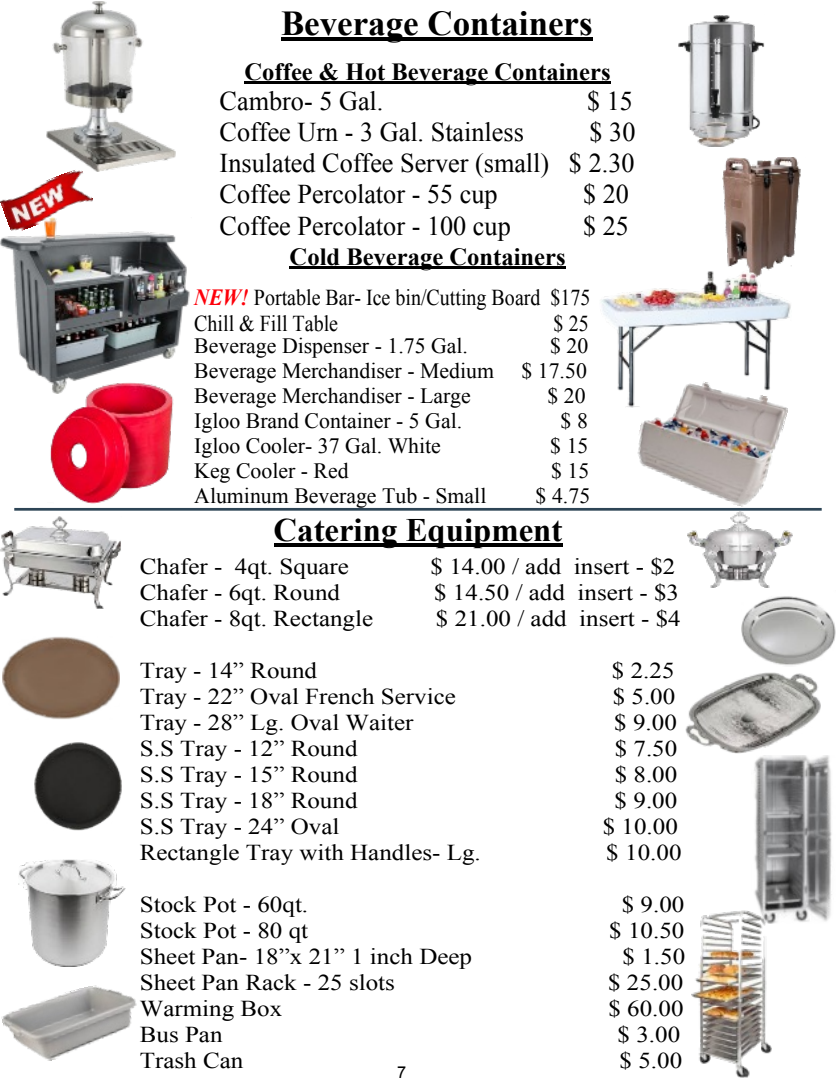
<style>
.page{position:relative;width:836px;height:1082px;background:#fff}
.page>*{position:absolute;margin:0;border:0;box-sizing:border-box;transform-origin:0 0}
.t1{font:700 34.8px "Times New Roman";color:#000}
.t2{font:700 32.7px "Times New Roman";color:#000}
.t3{font:27px/31.2px "Times New Roman";color:#000;text-align:justify}
.t4{font:700 24.6px "Times New Roman";color:#000}
.t5{font:22.5px "Times New Roman";color:#000;scale:1.1 1}
.t6{font:22.5px/26.1px "Times New Roman";color:#000;scale:.88 1}
.t7{font:21.9px "Times New Roman";color:#000}
.t8{font:16.5px "Arial";color:#000}
.s1{font-weight:700;font-style:italic;font-size:23.1px;color:#fd000a}
</style>
<div class="page">
<img style="left:691px;top:910px;width:83px;height:166px">
<hr style="left:281px;top:37px;width:311px;height:3px;background:#000">
<hr style="left:244px;top:82px;width:366px;height:2px;background:#000">
<hr style="left:289px;top:267px;width:276px;height:2px;background:#000">
<hr style="left:14px;top:508px;width:807px;height:2px;background:#2e4556">
<img style="left:50px;top:393px;width:124px;height:110px">
<img style="left:678px;top:15px;width:86px;height:131px">
<img style="left:722px;top:157px;width:79px;height:109px">
<img style="left:47px;top:1px;width:129px;height:171px">
<hr style="left:273px;top:543px;width:289px;height:3px;background:#000">
<img style="left:687px;top:511px;width:105px;height:76px">
<img style="left:0;top:517px;width:121px;height:91px">
<img style="left:3px;top:637px;width:116px;height:82px">
<img style="left:34px;top:742px;width:88px;height:88px">
<img style="left:741px;top:596px;width:94px;height:70px">
<img style="left:685px;top:672px;width:135px;height:81px">
<img style="left:19px;top:859px;width:107px;height:107px">
<img style="left:1px;top:985px;width:136px;height:76px">
<img style="left:751px;top:755px;width:81px;height:168px">
<img style="left:0;top:231px;width:190px;height:162px">
<img style="left:0;top:168px;width:93px;height:65px">
<img style="left:627px;top:407px;width:160px;height:101px">
<img style="left:601px;top:265px;width:190px;height:142px">
<h1 class="t1" style="left:281px;top:11px;width:313px">Beverage Containers</h1>
<p class="t4" style="left:244px;top:64px;width:367px">Coffee &amp; Hot Beverage Containers</p>
<p class="t3" style="left:219px;top:88px;width:165px">Cambro- 5 Gal.</p>
<p class="t3" style="left:587px;top:88px;width:47px">$ 15</p>
<p class="t3" style="left:219px;top:119px;width:306px">Coffee Urn - 3 Gal. Stainless</p>
<p class="t3" style="left:219px;top:119px;width:417px;text-indent:370px">$ 30<br>Insulated Coffee Server (small) $ 2.30<br>Coffee Percolator - 55 cup</p>
<p class="t3" style="left:583px;top:181px;width:47px">$ 20</p>
<p class="t3" style="left:219px;top:212px;width:292px">Coffee Percolator - 100 cup</p>
<p class="t3" style="left:583px;top:212px;width:47px">$ 25</p>
<p class="t4" style="left:289px;top:248px;width:277px">Cold Beverage Containers</p>
<p class="t6" style="left:194px;top:286px;width:452px"><span class="s1">NEW!</span> Portable Bar- Ice bin/Cutting Board $175<br>Chill &amp; Fill Table</p>
<p class="t6" style="left:553px;top:313px;width:41px">$ 25</p>
<p class="t7" style="left:194px;top:337px;width:275px">Beverage Dispenser - 1.75 Gal.</p>
<p class="t7" style="left:550px;top:337px;width:40px">$ 20</p>
<p class="t7" style="left:194px;top:362px;width:301px">Beverage Merchandiser - Medium</p>
<p class="t7" style="left:521px;top:362px;width:67px">$ 17.50</p>
<p class="t7" style="left:194px;top:387px;width:278px">Beverage Merchandiser - Large</p>
<p class="t7" style="left:547px;top:387px;width:40px">$ 20</p>
<p class="t7" style="left:194px;top:412px;width:269px">Igloo Brand Container - 5 Gal.</p>
<p class="t7" style="left:560px;top:412px;width:29px">$ 8</p>
<p class="t7" style="left:194px;top:437px;width:248px">Igloo Cooler- 37 Gal. White</p>
<p class="t7" style="left:550px;top:437px;width:40px">$ 15</p>
<p class="t7" style="left:194px;top:462px;width:156px">Keg Cooler - Red</p>
<p class="t7" style="left:551px;top:462px;width:40px">$ 15</p>
<p class="t7" style="left:194px;top:487px;width:293px">Aluminum Beverage Tub - Small</p>
<p class="t7" style="left:535px;top:487px;width:56px">$ 4.75</p>
<h2 class="t2" style="left:273px;top:518px;width:290px">Catering Equipment</h2>
<p class="t5" style="left:140px;top:557px;width:192px">Chafer - 4qt. Square</p>
<p class="t5" style="left:430px;top:557px;width:224px">$ 14.00 / add insert - $2</p>
<p class="t5" style="left:140px;top:583px;width:183px">Chafer - 6qt. Round</p>
<p class="t5" style="left:434px;top:583px;width:224px">$ 14.50 / add insert - $3</p>
<p class="t5" style="left:140px;top:609px;width:214px">Chafer - 8qt. Rectangle</p>
<p class="t5" style="left:436px;top:609px;width:224px">$ 21.00 / add insert - $4</p>
<p class="t5" style="left:140px;top:661px;width:163px">Tray - 14” Round</p>
<p class="t5" style="left:611px;top:661px;width:58px">$ 2.25</p>
<p class="t5" style="left:140px;top:687px;width:289px">Tray - 22” Oval French Service</p>
<p class="t5" style="left:612px;top:687px;width:58px">$ 5.00</p>
<p class="t5" style="left:140px;top:713px;width:250px">Tray - 28” Lg. Oval Waiter</p>
<p class="t5" style="left:614px;top:713px;width:58px">$ 9.00</p>
<p class="t5" style="left:140px;top:739px;width:199px">S.S Tray - 12” Round</p>
<p class="t5" style="left:614px;top:739px;width:58px">$ 7.50</p>
<p class="t5" style="left:140px;top:765px;width:199px">S.S Tray - 15” Round</p>
<p class="t5" style="left:614px;top:765px;width:58px">$ 8.00</p>
<p class="t5" style="left:140px;top:791px;width:199px">S.S Tray - 18” Round</p>
<p class="t5" style="left:614px;top:791px;width:58px">$ 9.00</p>
<p class="t5" style="left:140px;top:818px;width:183px">S.S Tray - 24” Oval</p>
<p class="t5" style="left:602px;top:818px;width:70px">$ 10.00</p>
<p class="t5" style="left:140px;top:844px;width:311px">Rectangle Tray with Handles- Lg.</p>
<p class="t5" style="left:606px;top:844px;width:70px">$ 10.00</p>
<p class="t5" style="left:140px;top:896px;width:154px">Stock Pot - 60qt.</p>
<p class="t5" style="left:621px;top:896px;width:58px">$ 9.00</p>
<p class="t5" style="left:140px;top:922px;width:155px">Stock Pot - 80 qt</p>
<p class="t5" style="left:609px;top:922px;width:70px">$ 10.50</p>
<p class="t5" style="left:140px;top:948px;width:303px">Sheet Pan- 18”x 21” 1 inch Deep</p>
<p class="t5" style="left:622px;top:948px;width:58px">$ 1.50</p>
<p class="t5" style="left:140px;top:974px;width:233px">Sheet Pan Rack - 25 slots</p>
<p class="t5" style="left:608px;top:974px;width:70px">$ 25.00</p>
<p class="t5" style="left:140px;top:1000px;width:131px">Warming Box</p>
<p class="t5" style="left:608px;top:1000px;width:70px">$ 60.00</p>
<p class="t5" style="left:140px;top:1026px;width:77px">Bus Pan</p>
<p class="t5" style="left:617px;top:1026px;width:58px">$ 3.00</p>
<p class="t5" style="left:140px;top:1052px;width:95px">Trash Can</p>
<p class="t5" style="left:619px;top:1052px;width:58px">$ 5.00</p>
<p class="t8" style="left:397px;top:1065px;width:11px">7</p>
</div>
